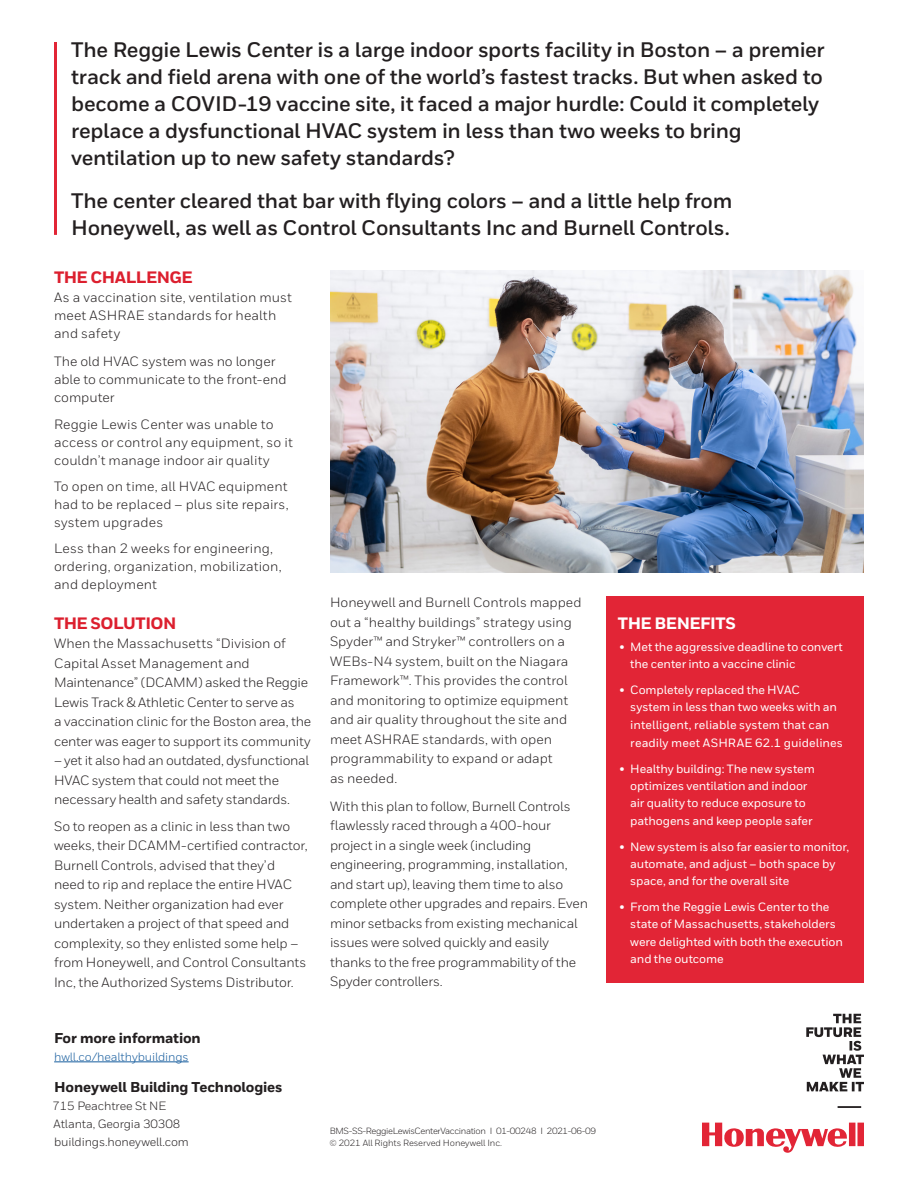
<style>
.page{position:relative;width:918px;height:1188px;background:#fff}
.page>*{position:absolute;margin:0;border:0;box-sizing:border-box;transform-origin:0 0}
.Intro_Body{font:700 21px/27px "Honeywell Sans";letter-spacing:-.015em;color:#231f20}
._10_Inside__Body_Tex{font:800 16.5px "Honeywell Sans";letter-spacing:-.03em;color:#dc1f2e}
.Body__9_14_pt{font:800 16.5px "Honeywell Sans";letter-spacing:-.035em;color:#dc1f2e}
.Red_Sidebar__Heading{font:800 16.5px "Honeywell Sans";letter-spacing:-.03em;color:#fff}
.Cover__Address_Block{font:800 14.25px "Honeywell Sans";letter-spacing:-.01em;color:#231f20}
._10_Inside__Body_Tex-2{font:13.5px/19.5px "Honeywell Sans";letter-spacing:-.005em;color:#231f20}
.Body__9_14_pt-2{font:13.5px/18px "Honeywell Sans";color:#231f20}
.t1{font:500 12px/17.2px "Honeywell Sans";letter-spacing:-.01em;color:#fff}
.Cover__Address_Block-2{font:12px "Honeywell Sans";letter-spacing:-.01em;color:#231f20}
.Cover__Address_Block-3{font:12px "Honeywell Sans";letter-spacing:-.01em;color:#175d9e}
._25_Back__Copyright{font:9px "Honeywell Sans";letter-spacing:-.04em;color:#231f20}
._25_Back__Copyright-2{font:9px "Honeywell Sans";letter-spacing:-.01em;color:#231f20}
</style>
<div class="page">
<hr style="left:54px;top:1062px;width:135px;height:1px;background:#175d9e">
<svg style="left:702px;top:1123px;width:162px;height:30px"></svg>
<svg style="left:806px;top:1014px;width:58px;height:94px"></svg>
<hr style="left:54px;top:42px;width:3px;height:193px;background:#e22536">
<div style="left:606px;top:597px;width:258px;height:386px;background:#e22536"></div>
<img style="left:330px;top:270px;width:534px;height:302px">
<p class="Intro_Body" style="left:71px;top:36px;width:755px">The Reggie Lewis Center is a large indoor sports facility in Boston – a premier track and field arena with one of the world’s fastest tracks. But when asked to become a COVID-19 vaccine site, it faced a major hurdle: Could it completely replace a dysfunctional HVAC system in less than two weeks to bring ventilation up to new safety standards?</p>
<p class="Intro_Body" style="left:71px;top:188px;width:663px">The center cleared that bar with flying colors – and a little help from<br>Honeywell, as well as Control Consultants Inc and Burnell Controls.</p>
<p class="_10_Inside__Body_Tex" style="left:54px;top:267px;width:140px">THE CHALLENGE</p>
<p class="_10_Inside__Body_Tex-2" style="left:54px;top:289px;width:240px;line-height:18px">As a vaccination site, ventilation must meet ASHRAE standards for health and safety</p>
<p class="Body__9_14_pt-2" style="left:54px;top:353px;width:234px">The old HVAC system was no longer able to communicate to the front-end computer</p>
<p class="Body__9_14_pt-2" style="left:54px;top:415px;width:240px">Reggie Lewis Center was unable to access or control any equipment, so it couldn’t manage indoor air quality</p>
<p class="Body__9_14_pt-2" style="left:54px;top:477px;width:236px;text-align:justify">To open on time, all HVAC equipment had to be replaced – plus site repairs, system upgrades</p>
<p class="Body__9_14_pt-2" style="left:54px;top:539px;width:229px">Less than 2 weeks for engineering, ordering, organization, mobilization, and deployment</p>
<p class="Body__9_14_pt" style="left:54px;top:613px;width:124px">THE SOLUTION</p>
<p class="Body__9_14_pt-2" style="left:54px;top:634px;width:259px;line-height:19.5px">When the Massachusetts “Division of Capital Asset Management and Maintenance” (DCAMM) asked the Reggie Lewis Track &amp; Athletic Center to serve as<br>a vaccination clinic for the Boston area, the center was eager to support its community</p>
<p class="Body__9_14_pt-2" style="left:54px;top:751px;width:256px;line-height:19.5px">– yet it also had an outdated, dysfunctional<br>HVAC system that could not meet the necessary health and safety standards.</p>
<p class="_10_Inside__Body_Tex-2" style="left:54px;top:816px;width:255px">So to reopen as a clinic in less than two weeks, their DCAMM-certified contractor, Burnell Controls, advised that they’d need to rip and replace the entire HVAC system. Neither organization had ever undertaken a project of that speed and complexity, so they enlisted some help – from Honeywell, and Control Consultants Inc, the Authorized Systems Distributor.</p>
<p class="_10_Inside__Body_Tex-2" style="left:330px;top:593px;width:253px">Honeywell and Burnell Controls mapped out a “healthy buildings” strategy using Spyder™ and Stryker™ controllers on a WEBs-N4 system, built on the Niagara Framework™. This provides the control and monitoring to optimize equipment and air quality throughout the site and meet ASHRAE standards, with open programmability to expand or adapt<br>as needed.</p>
<p class="_10_Inside__Body_Tex-2" style="left:330px;top:796px;width:260px">With this plan to follow, Burnell Controls flawlessly raced through a 400-hour project in a single week (including engineering, programming, installation, and start up), leaving them time to also complete other upgrades and repairs. Even minor setbacks from existing mechanical issues were solved quickly and easily thanks to the free programmability of the Spyder controllers.</p>
<p class="Red_Sidebar__Heading" style="left:618px;top:613px;width:120px">THE BENEFITS</p>
<p class="t1" style="left:630px;top:638px;width:214px;text-indent:-11px">• Met the aggressive deadline to convert the center into a vaccine clinic</p>
<p class="t1" style="left:630px;top:681px;width:214px;text-indent:-11px">• Completely replaced the HVAC<br>system in less than two weeks with an intelligent, reliable system that can readily meet ASHRAE 62.1 guidelines</p>
<p class="t1" style="left:630px;top:760px;width:186px;text-indent:-11px">• Healthy building: The new system optimizes ventilation and indoor air quality to reduce exposure to pathogens and keep people safer</p>
<p class="t1" style="left:630px;top:838px;width:220px;text-indent:-11px">• New system is also far easier to monitor, automate, and adjust – both space by space, and for the overall site</p>
<p class="t1" style="left:630px;top:899px;width:214px;text-indent:-11px">• From the Reggie Lewis Center to the state of Massachusetts, stakeholders were delighted with both the execution and the outcome</p>
<p class="Cover__Address_Block" style="left:54px;top:1029px;width:148px">For more information</p>
<p class="Cover__Address_Block-3" style="left:54px;top:1049px;width:136px">hwll.co/healthybuildings</p>
<p class="Cover__Address_Block" style="left:54px;top:1078px;width:230px">Honeywell Building Technologies</p>
<p class="Cover__Address_Block-2" style="left:53px;top:1099px;width:115px">715 Peachtree St NE</p>
<p class="Cover__Address_Block-2" style="left:54px;top:1117px;width:128px">Atlanta, Georgia 30308</p>
<p class="Cover__Address_Block-2" style="left:54px;top:1135px;width:136px">buildings.honeywell.com</p>
<p class="_25_Back__Copyright" style="left:330px;top:1126px;width:268px">BMS-SS-ReggieLewisCenterVaccination I 01-00248 I 2021-06-09</p>
<p class="_25_Back__Copyright-2" style="left:329px;top:1138px;width:174px">© 2021 All Rights Reserved Honeywell Inc.</p>
</div>
